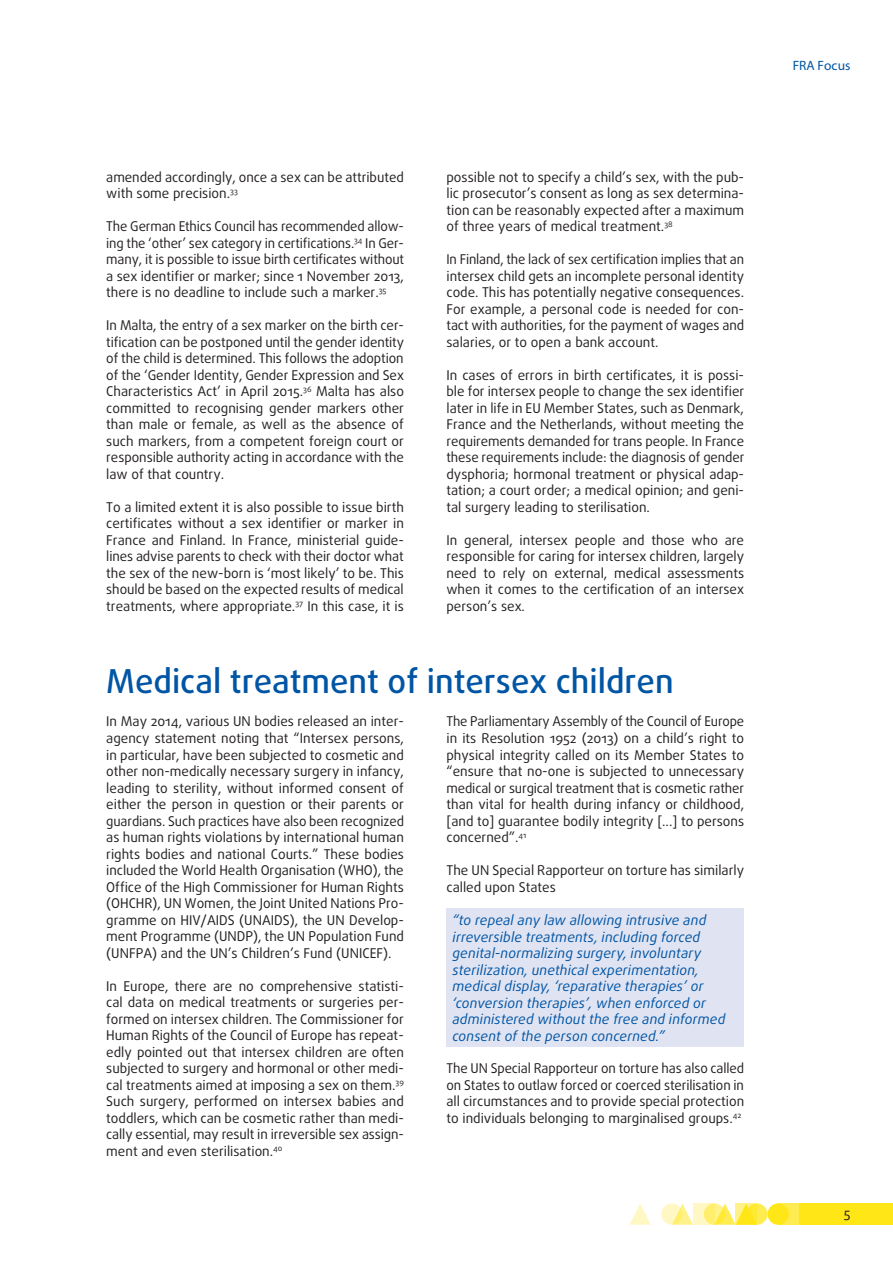
<style>
.page{position:relative;width:893px;height:1263px;background:#fff}
.page>*{position:absolute;margin:0;border:0;box-sizing:border-box;transform-origin:0 0}
.title_1{font:500 33px "Daxline Pro";color:#0155a5}
.body_quote{font:italic 13.8px/16.5px "Daxline Pro";letter-spacing:.01em;color:#0155a5}
.body_text{font:13.5px/16.5px "Daxline Pro";color:#231f20;text-align:justify}
.t1{font:13.5px "Myriad Pro";color:#0155a5}
</style>
<div class="page">
<div style="left:746px;top:1203px;width:21px;height:22px;background:#ffec50;border-radius:50%"></div>
<div style="left:778px;top:1203px;width:21px;height:22px;background:#ffec50"></div>
<div style="left:799px;top:1203px;width:94px;height:22px;background:#ffe616"></div>
<svg style="left:675px;top:1203px;width:18px;height:22px"></svg>
<svg style="left:629px;top:1204px;width:22px;height:21px"></svg>
<div style="left:767px;top:1203px;width:22px;height:22px;background:#ffe616;border-radius:50%"></div>
<svg style="left:718px;top:1203px;width:18px;height:22px"></svg>
<svg style="left:704px;top:1203px;width:21px;height:22px"></svg>
<svg style="left:661px;top:1203px;width:21px;height:22px"></svg>
<svg style="left:736px;top:1203px;width:21px;height:22px"></svg>
<svg style="left:693px;top:1203px;width:21px;height:22px"></svg>
<div style="left:446px;top:908px;width:298px;height:139px;background:#e0e4f2"></div>
<p class="body_text" style="left:106px;top:169px;width:299px">amended accordingly, once a sex can be attributed with some precision.<sup>33</sup></p>
<p class="body_text" style="left:106px;top:218px;width:299px">The German Ethics Council has recommended allow&shy;ing the ‘other’ sex category in certifications.<sup>34</sup> In Ger&shy;many, it is possible to issue birth certificates without a sex identifier or marker; since 1 November 2013, there is no deadline to include such a marker.<sup>35</sup></p>
<p class="body_text" style="left:106px;top:317px;width:299px">In Malta, the entry of a sex marker on the birth cer&shy;tification can be postponed until the gender identity of the child is determined. This follows the adoption of the ‘Gender Identity, Gender Expression and Sex Characteristics Act’ in April 2015.<sup>36</sup> Malta has also committed to recognising gender markers other than male or female, as well as the absence of such markers, from a competent foreign court or responsible authority acting in accordance with the law of that country.</p>
<p class="body_text" style="left:106px;top:499px;width:299px">To a limited extent it is also possible to issue birth certificates without a sex identifier or marker in France and Finland. In France, ministerial guide&shy;lines advise parents to check with their doctor what the sex of the new-born is ‘most likely’ to be. This should be based on the expected results of medical treatments, where appropriate.<sup>37</sup> In this case, it is</p>
<p class="body_text" style="left:446px;top:169px;width:299px">possible not to specify a child’s sex, with the pub&shy;lic prosecutor’s consent as long as sex determina&shy;tion can be reasonably expected after a maximum of three years of medical treatment.<sup>38</sup></p>
<p class="body_text" style="left:446px;top:251px;width:299px">In Finland, the lack of sex certification implies that an intersex child gets an incomplete personal identity code. This has potentially negative consequences.<br>For example, a personal code is needed for con&shy;tact with authorities, for the payment of wages and salaries, or to open a bank account.</p>
<p class="body_text" style="left:446px;top:367px;width:299px">In cases of errors in birth certificates, it is possi&shy;ble for intersex people to change the sex identifier later in life in EU Member States, such as Denmark, France and the Netherlands, without meeting the requirements demanded for trans people. In France these requirements include: the diagnosis of gender dysphoria; hormonal treatment or physical adap&shy;tation; a court order; a medical opinion; and geni&shy;tal surgery leading to sterilisation.</p>
<p class="body_text" style="left:446px;top:532px;width:299px">In general, intersex people and those who are responsible for caring for intersex children, largely need to rely on external, medical assessments when it comes to the certification of an intersex person’s sex.</p>
<p class="title_1" style="left:106px;top:660px;width:569px">Medical treatment of intersex children</p>
<p class="body_text" style="left:106px;top:713px;width:299px">In May 2014, various UN bodies released an inter&shy;agency statement noting that “Intersex persons, in particular, have been subjected to cosmetic and other non-medically necessary surgery in infancy, leading to sterility, without informed consent of either the person in question or their parents or guardians. Such practices have also been recognized as human rights violations by international human rights bodies and national Courts.” These bodies included the World Health Organisation (WHO), the Office of the High Commissioner for Human Rights (OHCHR), UN Women, the Joint United Nations Pro&shy;gramme on HIV/AIDS (UNAIDS), the UN Develop&shy;ment Programme (UNDP), the UN Population Fund (UNFPA) and the UN’s Children’s Fund (UNICEF).</p>
<p class="body_text" style="left:106px;top:977px;width:299px">In Europe, there are no comprehensive statisti&shy;cal data on medical treatments or surgeries per&shy;formed on intersex children. The Commissioner for Human Rights of the Council of Europe has repeat&shy;edly pointed out that intersex children are often subjected to surgery and hormonal or other medi&shy;cal treatments aimed at imposing a sex on them.<sup>39<br></sup>Such surgery, performed on intersex babies and toddlers, which can be cosmetic rather than medi&shy;cally essential, may result in irreversible sex assign&shy;ment and even sterilisation.<sup>40</sup></p>
<p class="body_text" style="left:446px;top:713px;width:299px">The Parliamentary Assembly of the Council of Europe in its Resolution 1952 (2013) on a child’s right to physical integrity called on its Member States to “ensure that no-one is subjected to unnecessary medical or surgical treatment that is cosmetic rather than vital for health during infancy or childhood, [and to] guarantee bodily integrity [...] to persons concerned”.<sup>41</sup></p>
<p class="body_text" style="left:446px;top:862px;width:299px">The UN Special Rapporteur on torture has similarly called upon States</p>
<p class="body_quote" style="left:452px;top:912px;width:274px">“to repeal any law allowing intrusive and irreversible treatments, including forced genital-normalizing surgery, involuntary sterilization, unethical experimentation, medical display, ‘reparative therapies’ or ‘conversion therapies’, when enforced or administered without the free and informed consent of the person concerned.”</p>
<p class="body_text" style="left:446px;top:1060px;width:299px">The UN Special Rapporteur on torture has also called on States to outlaw forced or coerced sterilisation in all circumstances and to provide special protection to individuals belonging to marginalised groups.<sup>42</sup></p>
<p class="t1" style="left:793px;top:57px;width:59px">FRA Focus</p>
<p class="body_text" style="left:844px;top:1205px;width:8px">5</p>
</div>
